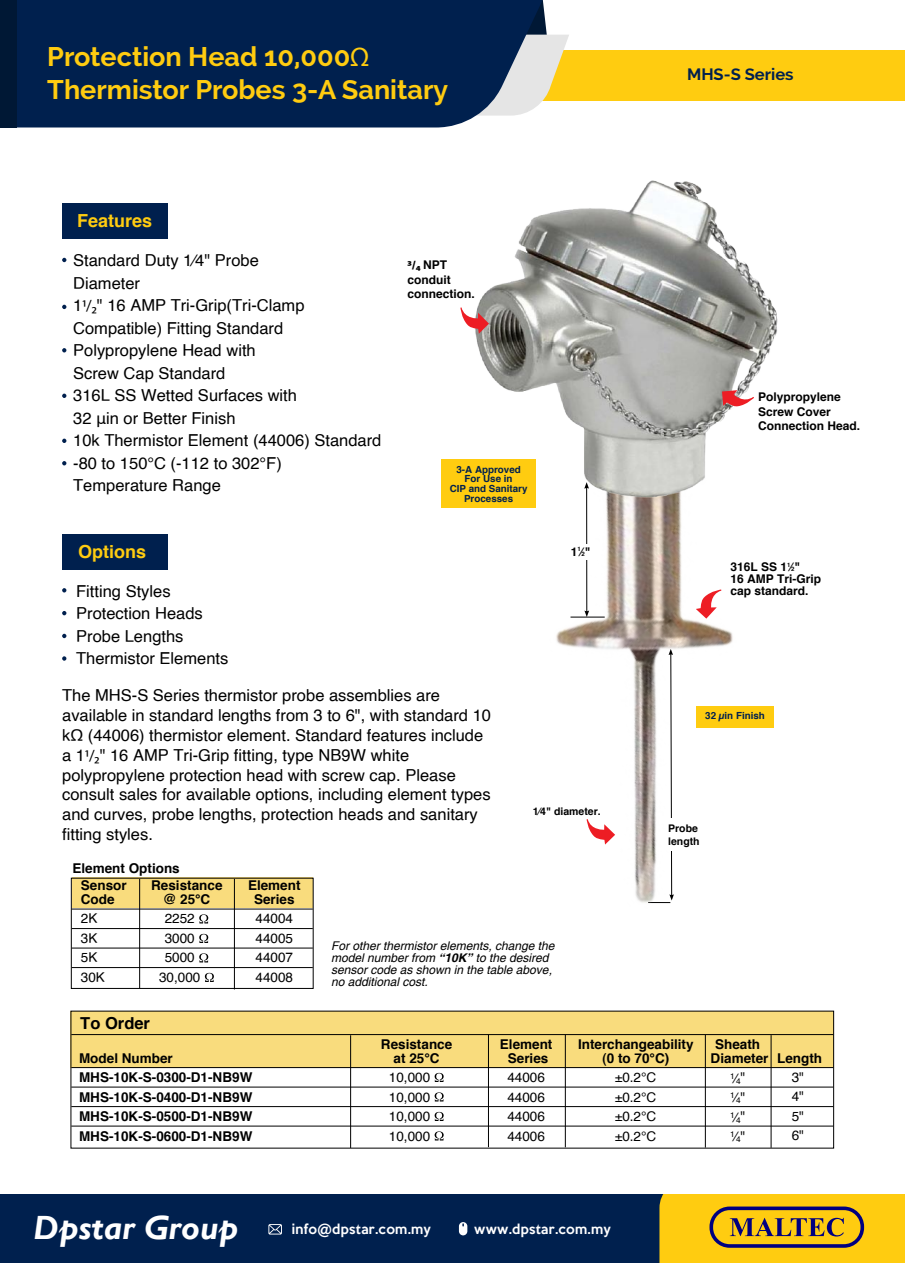
<style>
.page{position:relative;width:905px;height:1263px;background:#fff}
.page>*{position:absolute;margin:0;border:0;box-sizing:border-box;transform-origin:0 0}
.t1{font:italic 700 33.6px "Gill Sans";color:#fff}
.t2{font:700 27px/32.4px "Raleway";color:#ffcc10}
.t3{font:700 18px "Helvetica";color:#ffcc10}
.t4{font:16.5px/22.5px "Helvetica";color:#000}
.t5{font:700 16.5px "Raleway";color:#00204e}
.t6{font:700 16.5px "Helvetica";color:#000}
.t7{font:700 13.5px "Helvetica";color:#000}
.t8{font:13.5px/19.5px "Helvetica";color:#000;text-align:justify}
.t9{font:500 12.6px "Keep Calm";letter-spacing:.025em;color:#fff}
.t10{font:italic 12px/12px "Helvetica";color:#000}
.t11{font:700 12px/14.4px "Helvetica";color:#000}
.t12{font:900 12px "Myriad Pro";color:#000}
.t13{font:700 10.5px/12.6px "Helvetica";color:#000}
.t14{font:700 9.75px/9.8px "Helvetica";color:#00204e;text-align:center}
.t15{font:8.25px "Helvetica";color:#000}
.s1{font-family:"Myriad Pro";font-weight:400}
.s2{font-family:"Myriad Pro";font-size:16.2px}
.s3{font-family:"Helvetica";font-weight:700}
.s4{font-size:6px}
.s5{font-weight:700}
.s6{font-size:13.5px}
</style>
<div class="page">
<div style="left:71px;top:1011px;width:763px;height:56px;background:#f9dc7d"></div>
<hr style="left:71px;top:1034px;width:762px;height:1px;background:#000">
<hr style="left:71px;top:1067px;width:762px;height:1px;background:#000">
<hr style="left:71px;top:1087px;width:762px;height:1px;background:#000">
<hr style="left:71px;top:1106px;width:762px;height:1px;background:#000">
<hr style="left:71px;top:1126px;width:762px;height:1px;background:#000">
<svg style="left:434px;top:1073px;width:9px;height:9px"></svg>
<svg style="left:434px;top:1092px;width:9px;height:9px"></svg>
<svg style="left:434px;top:1112px;width:9px;height:9px"></svg>
<svg style="left:434px;top:1131px;width:9px;height:9px"></svg>
<hr style="left:350px;top:1035px;width:1px;height:113px;background:#000">
<hr style="left:488px;top:1034px;width:1px;height:113px;background:#000">
<hr style="left:565px;top:1035px;width:1px;height:112px;background:#000">
<hr style="left:705px;top:1035px;width:1px;height:112px;background:#000">
<hr style="left:770px;top:1035px;width:1px;height:113px;background:#000">
<div style="left:72px;top:878px;width:241px;height:30px;background:#f9dc7d"></div>
<hr style="left:72px;top:909px;width:241px;height:1px;background:#000">
<hr style="left:72px;top:928px;width:241px;height:1px;background:#000">
<hr style="left:72px;top:948px;width:241px;height:1px;background:#000">
<hr style="left:72px;top:967px;width:241px;height:1px;background:#000">
<div style="left:16px;top:0;width:115px;height:127px;background:#00204e"></div>
<div style="left:0;top:0;width:16px;height:128px;background:#001835"></div>
<img style="left:131px;top:0;width:773px;height:1015px">
<img style="left:457px;top:146px;width:348px;height:380px">
<div style="left:441px;top:459px;width:95px;height:49px;background:#ffcc10"></div>
<hr style="left:586px;top:487px;width:1px;height:125px;background:#000">
<svg style="left:584px;top:482px;width:5px;height:7px"></svg>
<svg style="left:584px;top:610px;width:5px;height:7px"></svg>
<hr style="left:570px;top:617px;width:34px;height:1px;background:#000">
<div style="left:520px;top:797px;width:83px;height:27px;background:#fff"></div>
<svg style="left:722px;top:390px;width:32px;height:17px"></svg>
<svg style="left:460px;top:307px;width:29px;height:27px"></svg>
<div style="left:569px;top:545px;width:28px;height:15px;background:#fff"></div>
<svg style="left:586px;top:819px;width:29px;height:25px"></svg>
<svg style="left:695px;top:589px;width:26px;height:30px"></svg>
<div style="left:696px;top:706px;width:77px;height:22px;background:#ffcc10"></div>
<div style="left:62px;top:203px;width:105px;height:36px;background:#00204e"></div>
<svg style="left:62px;top:258px;width:4px;height:4px"></svg>
<svg style="left:62px;top:305px;width:4px;height:4px"></svg>
<svg style="left:62px;top:348px;width:4px;height:4px"></svg>
<svg style="left:62px;top:394px;width:4px;height:4px"></svg>
<svg style="left:62px;top:461px;width:4px;height:4px"></svg>
<svg style="left:62px;top:439px;width:4px;height:4px"></svg>
<div style="left:62px;top:535px;width:105px;height:35px;background:#00204e"></div>
<svg style="left:62px;top:588px;width:4px;height:4px"></svg>
<svg style="left:62px;top:611px;width:4px;height:4px"></svg>
<svg style="left:62px;top:634px;width:4px;height:4px"></svg>
<svg style="left:62px;top:656px;width:4px;height:5px"></svg>
<div style="left:0;top:1194px;width:904px;height:69px;background:#00204e"></div>
<svg style="left:459px;top:1222px;width:8px;height:13px"></svg>
<svg style="left:268px;top:1224px;width:14px;height:10px"></svg>
<svg style="left:659px;top:1194px;width:245px;height:69px;background:#e0b31c"></svg>
<h2 class="t2" style="left:47px;top:41px;width:402px">Protection Head 10,000<span class="s1">Ω<br></span>Thermistor Probes 3-A Sanitary</h2>
<p class="t3" style="left:77px;top:209px;width:77px">Features</p>
<p class="t4" style="left:73px;top:250px;width:310px">Standard Duty 1⁄4" Probe<br>Diameter<br>1<span class="s2">1/2</span>" 16 AMP Tri-Grip(Tri-Clamp<br>Compatible) Fitting Standard<br>Polypropylene Head with<br>Screw Cap Standard<br>316L SS Wetted Surfaces with<br>32 μin or Better Finish<br>10k Thermistor Element (44006) Standard -80 to 150°C (-112 to 302°F)<br>Temperature Range</p>
<p class="t12" style="left:407px;top:257px;width:41px">3/4 <span class="s3">NPT</span></p>
<p class="t11" style="left:407px;top:272px;width:69px">conduit connection.</p>
<p class="t14" style="left:449px;top:464px;width:79px">3-A Approved<br>For Use in<br>CIP and Sanitary<br>Processes</p>
<p class="t3" style="left:78px;top:540px;width:70px">Options</p>
<p class="t4" style="left:76px;top:580px;width:154px">Fitting Styles<br>Protection Heads<br>Probe Lengths<br>Thermistor Elements</p>
<p class="t4" style="left:62px;top:686px;width:430px;line-height:19.8px">The MHS-S Series thermistor probe assemblies are available in standard lengths from 3 to 6", with standard 10 kΩ (44006) thermistor element. Standard features include a 1<span class="s2">1/2</span>" 16 AMP Tri-Grip fitting, type NB9W white polypropylene protection head with screw cap. Please consult sales for available options, including element types and curves, probe lengths, protection heads and sanitary fitting styles.</p>
<p class="t7" style="left:72px;top:859px;width:109px">Element Options</p>
<p class="t11" style="left:571px;top:544px;width:21px">1<sup>1</sup>⁄<span class="s4">2</span>"</p>
<p class="t13" style="left:532px;top:804px;width:70px">1⁄4" diameter.</p>
<p class="t7" style="left:81px;top:877px;width:47px">Sensor</p>
<p class="t7" style="left:151px;top:877px;width:73px">Resistance</p>
<p class="t7" style="left:248px;top:877px;width:54px">Element</p>
<p class="t7" style="left:81px;top:891px;width:35px">Code</p>
<p class="t7" style="left:163px;top:891px;width:49px">@ 25°C</p>
<p class="t7" style="left:254px;top:891px;width:42px">Series</p>
<p class="t8" style="left:81px;top:909px;width:18px">2K</p>
<p class="t8" style="left:165px;top:909px;width:32px">2252</p>
<p class="t8" style="left:255px;top:909px;width:39px">44004</p>
<p class="t8" style="left:81px;top:929px;width:18px">3K</p>
<p class="t8" style="left:165px;top:929px;width:32px">3000</p>
<p class="t8" style="left:255px;top:929px;width:39px">44005</p>
<p class="t8" style="left:81px;top:948px;width:18px">5K</p>
<p class="t8" style="left:165px;top:948px;width:32px">5000</p>
<p class="t8" style="left:255px;top:948px;width:39px">44007</p>
<p class="t8" style="left:81px;top:968px;width:26px">30K</p>
<p class="t8" style="left:159px;top:968px;width:43px">30,000</p>
<p class="t8" style="left:255px;top:968px;width:39px">44008</p>
<p class="t6" style="left:80px;top:1013px;width:71px">To Order</p>
<p class="t10" style="left:331px;top:940px;width:225px">For other thermistor elements, change the model number from <span class="s5">“10K”</span> to the desired sensor code as shown in the table above, no additional cost.</p>
<p class="t5" style="left:687px;top:65px;width:108px">MHS-S Series</p>
<p class="t11" style="left:758px;top:390px;width:104px">Polypropylene<br>Screw Cover<br>Connection Head.</p>
<p class="t11" style="left:730px;top:561px;width:92px;line-height:12px">316L SS 1<sup>1</sup>⁄<span class="s4">2</span>"<br>16 AMP Tri-Grip cap standard.</p>
<p class="t14" style="left:705px;top:710px;width:61px">32 µin Finish</p>
<p class="t13" style="left:668px;top:822px;width:33px">Probe length</p>
<p class="t7" style="left:381px;top:1036px;width:73px">Resistance</p>
<p class="t7" style="left:500px;top:1036px;width:54px">Element</p>
<p class="t7" style="left:578px;top:1036px;width:117px">Interchangeability</p>
<p class="t7" style="left:715px;top:1036px;width:47px">Sheath</p>
<p class="t7" style="left:79px;top:1049px;width:95px">Model Number</p>
<p class="t7" style="left:393px;top:1049px;width:47px">at 25°C</p>
<p class="t7" style="left:508px;top:1049px;width:42px">Series</p>
<p class="t7" style="left:602px;top:1049px;width:68px">(0 to 70°C)</p>
<p class="t7" style="left:710px;top:1049px;width:113px">Diameter Length</p>
<p class="t7" style="left:79px;top:1069px;width:175px">MHS-10K-S-0300-D1-NB9W</p>
<p class="t8" style="left:389px;top:1068px;width:43px">10,000</p>
<p class="t8" style="left:507px;top:1068px;width:39px">44006</p>
<p class="t8" style="left:615px;top:1068px;width:43px">±0.2°C</p>
<p class="t15" style="left:730px;top:1072px;width:17px">1<span class="s6">⁄</span>4<span class="s6">"</span></p>
<p class="t7" style="left:79px;top:1088px;width:175px">MHS-10K-S-0400-D1-NB9W</p>
<p class="t8" style="left:389px;top:1087px;width:43px">10,000</p>
<p class="t8" style="left:507px;top:1087px;width:39px">44006</p>
<p class="t8" style="left:615px;top:1087px;width:43px">±0.2°C</p>
<p class="t15" style="left:730px;top:1091px;width:17px">1<span class="s6">⁄</span>4<span class="s6">"</span></p>
<p class="t7" style="left:79px;top:1108px;width:175px">MHS-10K-S-0500-D1-NB9W</p>
<p class="t8" style="left:389px;top:1107px;width:43px">10,000</p>
<p class="t8" style="left:507px;top:1107px;width:39px">44006</p>
<p class="t8" style="left:615px;top:1107px;width:43px">±0.2°C</p>
<p class="t15" style="left:730px;top:1111px;width:17px">1<span class="s6">⁄</span>4<span class="s6">"</span></p>
<p class="t7" style="left:79px;top:1127px;width:175px">MHS-10K-S-0600-D1-NB9W</p>
<p class="t8" style="left:389px;top:1126px;width:43px">10,000</p>
<p class="t8" style="left:507px;top:1126px;width:39px">44006</p>
<p class="t8" style="left:615px;top:1126px;width:43px">±0.2°C</p>
<p class="t15" style="left:730px;top:1130px;width:17px">1<span class="s6">⁄</span>4<span class="s6">"</span></p>
<p class="t8" style="left:791px;top:1068px;width:14px">3" 4" 5" 6"</p>
<h1 class="t1" style="left:34px;top:1208px;width:206px">Dpstar Group</h1>
<p class="t9" style="left:292px;top:1218px;width:141px">info@dpstar.com.my</p>
<p class="t9" style="left:474px;top:1218px;width:138px">www.dpstar.com.my</p>
</div>
